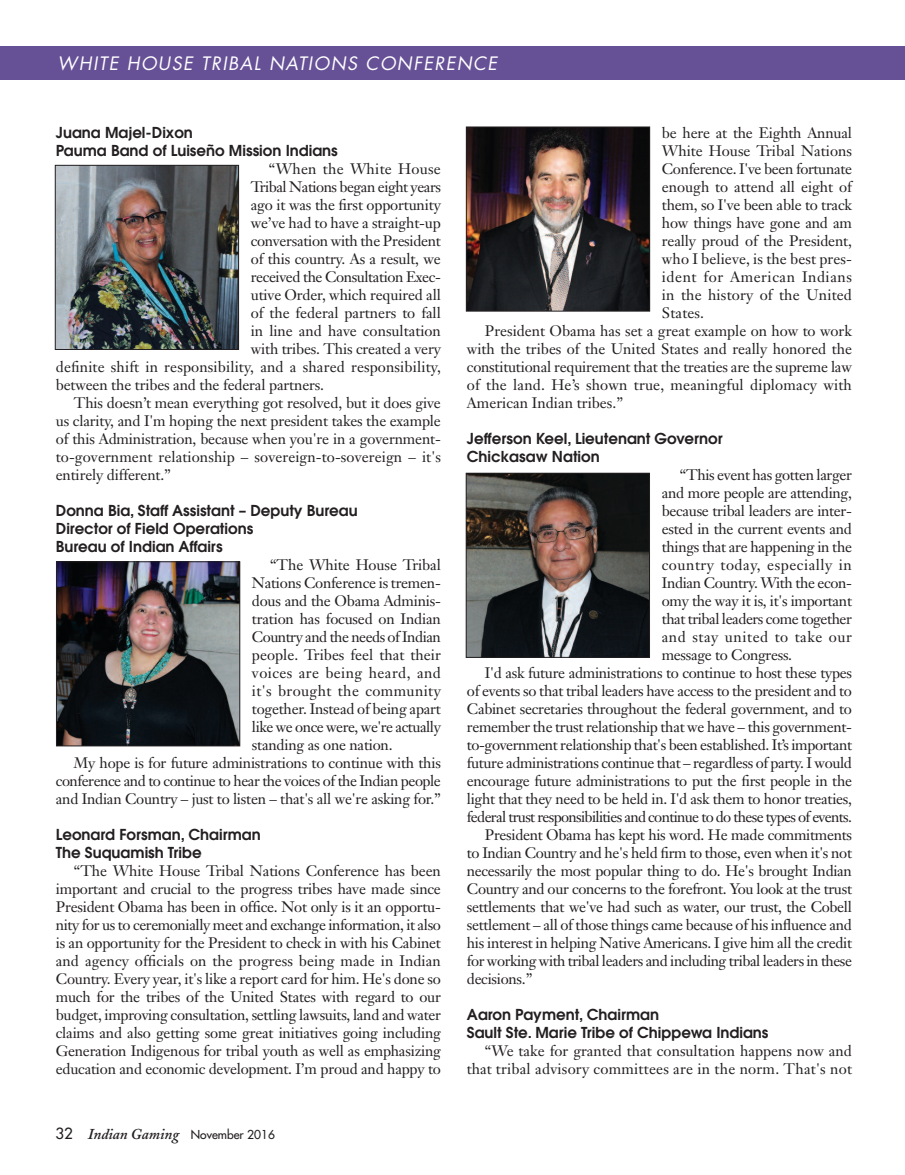
<style>
.page{position:relative;width:905px;height:1175px;background:#fff}
.page>*{position:absolute;margin:0;border:0;box-sizing:border-box;transform-origin:0 0}
.t1{font:italic 18px "Futura";letter-spacing:.08em;color:#fff}
.t2{font:15px/18px "Janson Text";letter-spacing:-.015em;color:#231f20;text-align:justify}
.t3{font:600 15px/18px "Avant Garde";color:#231f20}
.t4{font:15px "Janson Text";letter-spacing:.01em;color:#231f20}
.t5{font:15px "Janson Text";letter-spacing:.005em;color:#231f20}
.t6{font:15px "Janson Text";letter-spacing:.035em;color:#231f20}
.t7{font:15px "Janson Text";letter-spacing:-.045em;color:#231f20}
.t8{font:15px "Janson Text";letter-spacing:-.035em;color:#231f20}
.t9{font:15px "Janson Text";letter-spacing:.025em;color:#231f20}
.t10{font:italic 600 15px "Adobe Caslon";color:#231f20}
.t11{font:15px "Janson Text";letter-spacing:.015em;color:#231f20}
.s1{font-family:"Futura";font-weight:400;font-style:normal}
.s2{font-family:"Futura";font-weight:400;font-style:normal;font-size:12px}
</style>
<div class="page">
<div style="left:0;top:47px;width:904px;height:33px;background:#675196"></div>
<img style="left:57px;top:167px;width:180px;height:181px">
<div style="left:55px;top:165px;width:184px;height:185px;border:1px solid #231f20"></div>
<img style="left:58px;top:563px;width:180px;height:181px">
<div style="left:56px;top:561px;width:184px;height:185px;border:1px solid #231f20"></div>
<img style="left:468px;top:129px;width:180px;height:180px">
<div style="left:466px;top:127px;width:184px;height:184px;border:1px solid #231f20"></div>
<img style="left:468px;top:475px;width:179px;height:180px">
<div style="left:466px;top:473px;width:183px;height:184px;border:1px solid #231f20"></div>
<p class="t1" style="left:58px;top:55px;width:441px">WHITE HOUSE TRIBAL NATIONS CONFERENCE</p>
<p class="t3" style="left:56px;top:125px;width:283px">Juana Majel-Dixon<br>Pauma Band of Luiseño Mission Indians</p>
<p class="t11" style="left:269px;top:162px;width:173px">“When the White House</p>
<p class="t8" style="left:251px;top:180px;width:192px">Tribal Nations began eight years</p>
<p class="t2" style="left:251px;top:197px;width:192px">ago it was the first opportunity</p>
<p class="t2" style="left:251px;top:215px;width:192px">we’ve had to have a straight-up</p>
<p class="t2" style="left:251px;top:233px;width:192px">conversation with the President</p>
<p class="t2" style="left:251px;top:251px;width:192px">of this country. As a result, we</p>
<p class="t2" style="left:251px;top:269px;width:192px">received the Consultation Exec-</p>
<p class="t2" style="left:251px;top:287px;width:192px">utive Order, which required all</p>
<p class="t2" style="left:251px;top:305px;width:192px">of the federal partners to fall</p>
<p class="t2" style="left:251px;top:323px;width:192px">in line and have consultation</p>
<p class="t2" style="left:251px;top:341px;width:192px">with tribes. This created a very</p>
<p class="t4" style="left:56px;top:360px;width:386px">definite shift in responsibility, and a shared responsibility,</p>
<p class="t2" style="left:56px;top:377px;width:270px">between the tribes and the federal partners.</p>
<p class="t2" style="left:74px;top:395px;width:368px">This doesn’t mean everything got resolved, but it does give</p>
<p class="t2" style="left:56px;top:413px;width:386px">us clarity, and I'm hoping the next president takes the example</p>
<p class="t2" style="left:56px;top:431px;width:386px">of this Administration, because when you're in a government-</p>
<p class="t5" style="left:56px;top:450px;width:386px">to-government relationship – sovereign-to-sovereign – it's</p>
<p class="t2" style="left:56px;top:467px;width:116px">entirely different.”</p>
<p class="t3" style="left:56px;top:503px;width:303px">Donna Bia, Staff Assistant – Deputy Bureau<br>Director of Field Operations<br>Bureau of Indian Affairs</p>
<p class="t2" style="left:270px;top:557px;width:172px">“The White House Tribal</p>
<p class="t2" style="left:252px;top:575px;width:190px">Nations Conference is tremen-</p>
<p class="t2" style="left:252px;top:593px;width:190px">dous and the Obama Adminis-</p>
<p class="t2" style="left:252px;top:611px;width:190px">tration has focused on Indian</p>
<p class="t8" style="left:252px;top:630px;width:190px">Country and the needs of Indian</p>
<p class="t2" style="left:252px;top:647px;width:190px">people. Tribes feel that their</p>
<p class="t9" style="left:252px;top:666px;width:190px">voices are being heard, and</p>
<p class="t9" style="left:252px;top:684px;width:190px">it's brought the community</p>
<p class="t2" style="left:252px;top:701px;width:190px">together. Instead of being apart</p>
<p class="t2" style="left:252px;top:719px;width:190px">like we once were, we're actually</p>
<p class="t2" style="left:252px;top:737px;width:142px">standing as one nation.</p>
<p class="t2" style="left:74px;top:755px;width:368px">My hope is for future administrations to continue with this</p>
<p class="t2" style="left:56px;top:773px;width:386px">conference and to continue to hear the voices of the Indian people</p>
<p class="t2" style="left:56px;top:791px;width:386px">and Indian Country – just to listen – that's all we're asking for.”</p>
<p class="t3" style="left:56px;top:827px;width:206px">Leonard Forsman, Chairman<br>The Suquamish Tribe</p>
<p class="t2" style="left:56px;top:863px;width:386px;text-indent:18px">“The White House Tribal Nations Conference has been important and crucial to the progress tribes have made since President Obama has been in office. Not only is it an opportu&shy;nity for us to ceremonially meet and exchange information, it also is an opportunity for the President to check in with his Cabinet and agency officials on the progress being made in Indian Country. Every year, it's like a report card for him. He's done so much for the tribes of the United States with regard to our budget, improving consultation, settling lawsuits, land and water claims and also getting some great initiatives going including Generation Indigenous for tribal youth as well as emphasizing education and economic development. I’m proud and happy to</p>
<p class="t10" style="left:55px;top:1129px;width:221px"><span class="s1">32</span> Indian Gaming <span class="s2">November 2016</span></p>
<p class="t2" style="left:662px;top:125px;width:191px">be here at the Eighth Annual</p>
<p class="t2" style="left:662px;top:143px;width:191px">White House Tribal Nations</p>
<p class="t2" style="left:662px;top:161px;width:191px">Conference. I've been fortunate</p>
<p class="t2" style="left:662px;top:179px;width:191px">enough to attend all eight of</p>
<p class="t2" style="left:662px;top:197px;width:191px">them, so I've been able to track</p>
<p class="t2" style="left:662px;top:215px;width:191px">how things have gone and am</p>
<p class="t2" style="left:662px;top:233px;width:191px">really proud of the President,</p>
<p class="t5" style="left:662px;top:253px;width:191px">who I believe, is the best pres-</p>
<p class="t6" style="left:662px;top:271px;width:191px">ident for American Indians</p>
<p class="t4" style="left:662px;top:289px;width:191px">in the history of the United</p>
<p class="t2" style="left:662px;top:305px;width:44px">States.</p>
<p class="t2" style="left:485px;top:323px;width:368px">President Obama has set a great example on how to work</p>
<p class="t2" style="left:467px;top:341px;width:386px">with the tribes of the United States and really honored the</p>
<p class="t2" style="left:467px;top:359px;width:386px">constitutional requirement that the treaties are the supreme law</p>
<p class="t4" style="left:467px;top:379px;width:386px">of the land. He’s shown true, meaningful diplomacy with</p>
<p class="t2" style="left:467px;top:395px;width:158px">American Indian tribes.”</p>
<p class="t3" style="left:467px;top:431px;width:257px">Jefferson Keel, Lieutenant Governor<br>Chickasaw Nation</p>
<p class="t2" style="left:679px;top:467px;width:174px">“This event has gotten larger</p>
<p class="t2" style="left:661px;top:485px;width:192px">and more people are attending,</p>
<p class="t2" style="left:661px;top:503px;width:192px">because tribal leaders are inter-</p>
<p class="t2" style="left:661px;top:521px;width:192px">ested in the current events and</p>
<p class="t2" style="left:661px;top:539px;width:192px">things that are happening in the</p>
<p class="t6" style="left:661px;top:559px;width:192px">country today, especially in</p>
<p class="t2" style="left:661px;top:575px;width:192px">Indian Country. With the econ-</p>
<p class="t2" style="left:661px;top:593px;width:192px">omy the way it is, it's important</p>
<p class="t2" style="left:661px;top:611px;width:192px">that tribal leaders come together</p>
<p class="t6" style="left:661px;top:631px;width:192px">and stay united to take our</p>
<p class="t2" style="left:661px;top:647px;width:132px">message to Congress.</p>
<p class="t2" style="left:485px;top:665px;width:368px">I'd ask future administrations to continue to host these types</p>
<p class="t2" style="left:467px;top:683px;width:386px">of events so that tribal leaders have access to the president and to</p>
<p class="t2" style="left:467px;top:701px;width:386px">Cabinet secretaries throughout the federal government, and to</p>
<p class="t2" style="left:467px;top:719px;width:386px">remember the trust relationship that we have – this government-</p>
<p class="t2" style="left:467px;top:737px;width:386px">to-government relationship that's been established. It’s important</p>
<p class="t2" style="left:467px;top:755px;width:386px">future administrations continue that – regardless of party. I would</p>
<p class="t2" style="left:467px;top:773px;width:386px">encourage future administrations to put the first people in the</p>
<p class="t2" style="left:467px;top:791px;width:386px">light that they need to be held in. I'd ask them to honor treaties,</p>
<p class="t7" style="left:467px;top:811px;width:386px">federal trust responsibilities and continue to do these types of events.</p>
<p class="t2" style="left:485px;top:827px;width:368px">President Obama has kept his word. He made commitments</p>
<p class="t2" style="left:467px;top:845px;width:386px">to Indian Country and he's held firm to those, even when it's not</p>
<p class="t2" style="left:467px;top:863px;width:386px">necessarily the most popular thing to do. He's brought Indian</p>
<p class="t2" style="left:467px;top:881px;width:386px">Country and our concerns to the forefront. You look at the trust</p>
<p class="t2" style="left:467px;top:899px;width:386px">settlements that we've had such as water, our trust, the Cobell</p>
<p class="t2" style="left:467px;top:917px;width:386px">settlement – all of those things came because of his influence and</p>
<p class="t2" style="left:467px;top:935px;width:386px">his interest in helping Native Americans. I give him all the credit</p>
<p class="t2" style="left:467px;top:953px;width:386px">for working with tribal leaders and including tribal leaders in these</p>
<p class="t2" style="left:467px;top:971px;width:67px">decisions.”</p>
<p class="t3" style="left:467px;top:1007px;width:303px">Aaron Payment, Chairman<br>Sault Ste. Marie Tribe of Chippewa Indians</p>
<p class="t2" style="left:467px;top:1043px;width:386px;text-align:right">“We take for granted that consultation happens now and that tribal advisory committees are in the norm. That's not</p>
</div>
